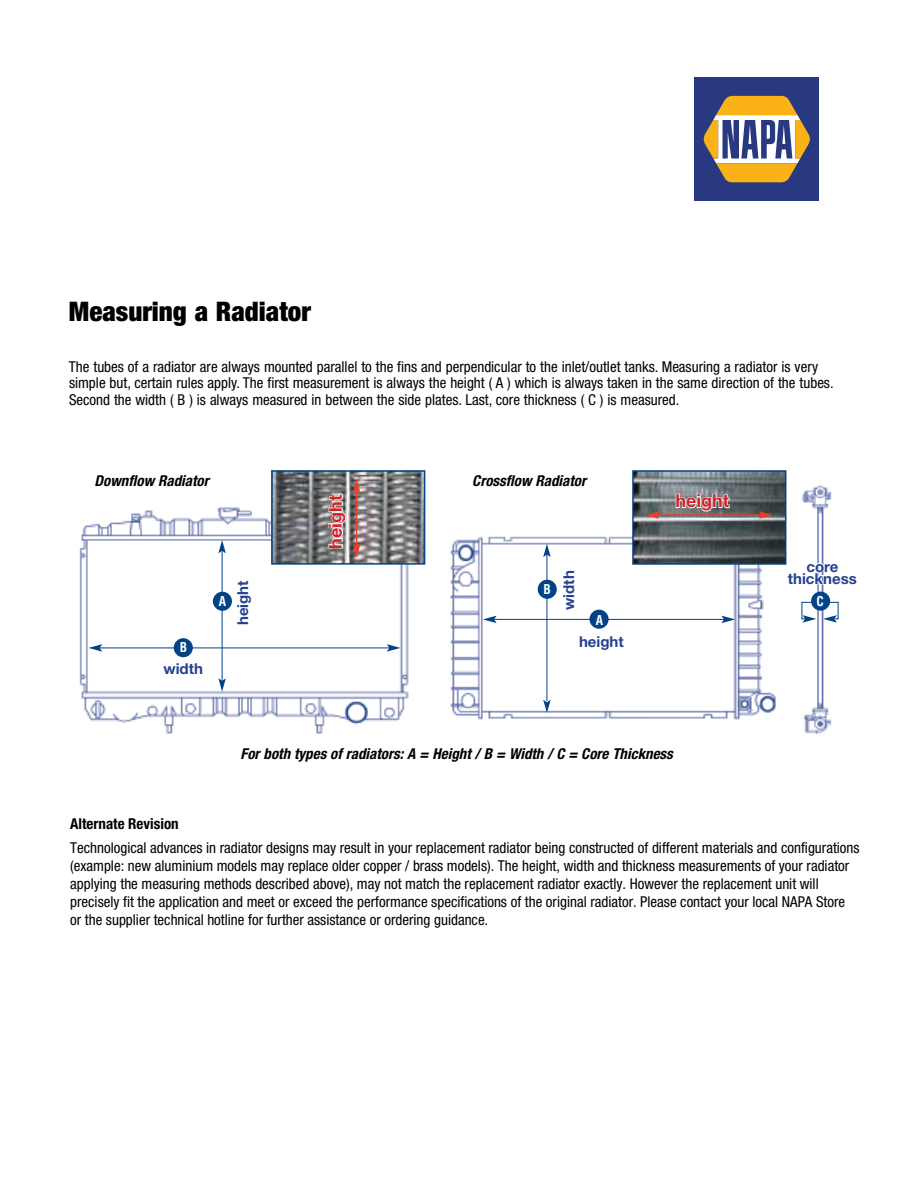
<style>
.page{position:relative;width:918px;height:1188px;background:#fff}
.page>*{position:absolute;margin:0;border:0;box-sizing:border-box;transform-origin:0 0}
.t1{font:900 condensed 27px "Helvetica Neue";color:#000}
.t2{font:700 18px "Helvetica Neue";color:#d2232a}
.t3{font:condensed 15px/18px "Helvetica Neue";color:#000}
.t4{font:italic 700 condensed 15px "Helvetica Neue";color:#000}
.t5{font:700 15px/12px "Helvetica Neue";color:#25408f;text-align:center}
.t6{font:700 condensed 15px "Helvetica Neue";color:#000}
.t7{font:700 condensed 13.2px "Helvetica";color:#fff}
</style>
<div class="page">
<img style="left:79px;top:498px;width:347px;height:236px">
<img style="left:449px;top:498px;width:338px;height:222px">
<img style="left:801px;top:485px;width:33px;height:250px">
<hr style="left:222px;top:551px;width:1px;height:130px;background:#014386">
<svg style="left:218px;top:540px;width:8px;height:13px"></svg>
<svg style="left:218px;top:678px;width:8px;height:14px"></svg>
<div style="left:213px;top:592px;width:19px;height:19px;background:#014386;border-radius:50%"></div>
<hr style="left:547px;top:553px;width:1px;height:148px;background:#014386">
<svg style="left:543px;top:544px;width:8px;height:13px"></svg>
<svg style="left:543px;top:700px;width:8px;height:13px"></svg>
<div style="left:538px;top:580px;width:19px;height:19px;background:#014386;border-radius:50%"></div>
<hr style="left:494px;top:619px;width:230px;height:1px;background:#014386">
<svg style="left:483px;top:616px;width:14px;height:7px"></svg>
<svg style="left:721px;top:616px;width:14px;height:7px"></svg>
<div style="left:590px;top:610px;width:19px;height:19px;background:#014386;border-radius:50%"></div>
<hr style="left:100px;top:648px;width:289px;height:1px;background:#014386">
<svg style="left:88px;top:644px;width:14px;height:8px"></svg>
<svg style="left:387px;top:644px;width:14px;height:8px"></svg>
<div style="left:174px;top:638px;width:19px;height:19px;background:#014386;border-radius:50%"></div>
<svg style="left:801px;top:602px;width:38px;height:21px"></svg>
<div style="left:811px;top:592px;width:19px;height:19px;background:#014386;border-radius:50%"></div>
<img style="left:274px;top:473px;width:148px;height:89px">
<div style="left:271px;top:470px;width:154px;height:95px;border:2px solid #014386"></div>
<img style="left:635px;top:473px;width:148px;height:89px">
<div style="left:632px;top:470px;width:154px;height:95px;border:2px solid #014386"></div>
<hr style="left:356px;top:490px;width:1px;height:57px;background:#ef3e25">
<svg style="left:353px;top:479px;width:7px;height:14px"></svg>
<svg style="left:353px;top:544px;width:7px;height:14px"></svg>
<hr style="left:657px;top:514px;width:105px;height:2px;background:#ef3e25">
<svg style="left:645px;top:511px;width:14px;height:8px"></svg>
<svg style="left:759px;top:511px;width:14px;height:8px"></svg>
<div style="left:695px;top:77px;width:124px;height:124px;background:#283982"></div>
<svg style="left:704px;top:96px;width:106px;height:86px"></svg>
<svg style="left:328px;top:494px;width:19px;height:55px"></svg>
<svg style="left:236px;top:579px;width:17px;height:47px"></svg>
<svg style="left:578px;top:635px;width:47px;height:16px"></svg>
<svg style="left:801px;top:562px;width:33px;height:23px"></svg>
<svg style="left:162px;top:657px;width:42px;height:27px"></svg>
<svg style="left:562px;top:570px;width:14px;height:42px"></svg>
<svg style="left:675px;top:493px;width:55px;height:19px"></svg>
<h1 class="t1" style="left:69px;top:295px;width:243px">Measuring a Radiator</h1>
<p class="t3" style="left:69px;top:358px;width:766px;line-height:16.5px">The tubes of a radiator are always mounted parallel to the fins and perpendicular to the inlet/outlet tanks. Measuring a radiator is very simple but, certain rules apply. The first measurement is always the height ( A ) which is always taken in the same direction of the tubes.<br>Second the width ( B ) is always measured in between the side plates. Last, core thickness ( C ) is measured.</p>
<p class="t4" style="left:95px;top:472px;width:116px">Downflow Radiator</p>
<p class="t7" style="left:180px;top:639px;width:9px">B</p>
<p class="t5" style="left:164px;top:662px;width:41px">width</p>
<p class="t7" style="left:219px;top:593px;width:9px">A</p>
<p class="t5" style="left:236px;top:625px;width:46px;rotate:-90deg">height</p>
<p class="t2" style="left:324px;top:549px;width:55px;rotate:-90deg">height</p>
<p class="t4" style="left:472px;top:472px;width:115px">Crossflow Radiator</p>
<p class="t7" style="left:544px;top:581px;width:9px">B</p>
<p class="t5" style="left:563px;top:610px;width:41px;rotate:-90deg">width</p>
<p class="t7" style="left:596px;top:611px;width:9px">A</p>
<p class="t5" style="left:579px;top:635px;width:46px">height</p>
<p class="t2" style="left:675px;top:490px;width:55px">height</p>
<p class="t4" style="left:240px;top:745px;width:434px">For both types of radiators: A = Height / B = Width / C = Core Thickness</p>
<p class="t5" style="left:788px;top:560px;width:70px">core thickness</p>
<p class="t7" style="left:816px;top:593px;width:9px">C</p>
<p class="t6" style="left:70px;top:814px;width:110px">Alternate Revision</p>
<p class="t3" style="left:70px;top:838px;width:791px">Technological advances in radiator designs may result in your replacement radiator being constructed of different materials and configurations (example: new aluminium models may replace older copper / brass models). The height, width and thickness measurements of your radiator applying the measuring methods described above), may not match the replacement radiator exactly. However the replacement unit will precisely fit the application and meet or exceed the performance specifications of the original radiator. Please contact your local NAPA Store or the supplier technical hotline for further assistance or ordering guidance.</p>
</div>
